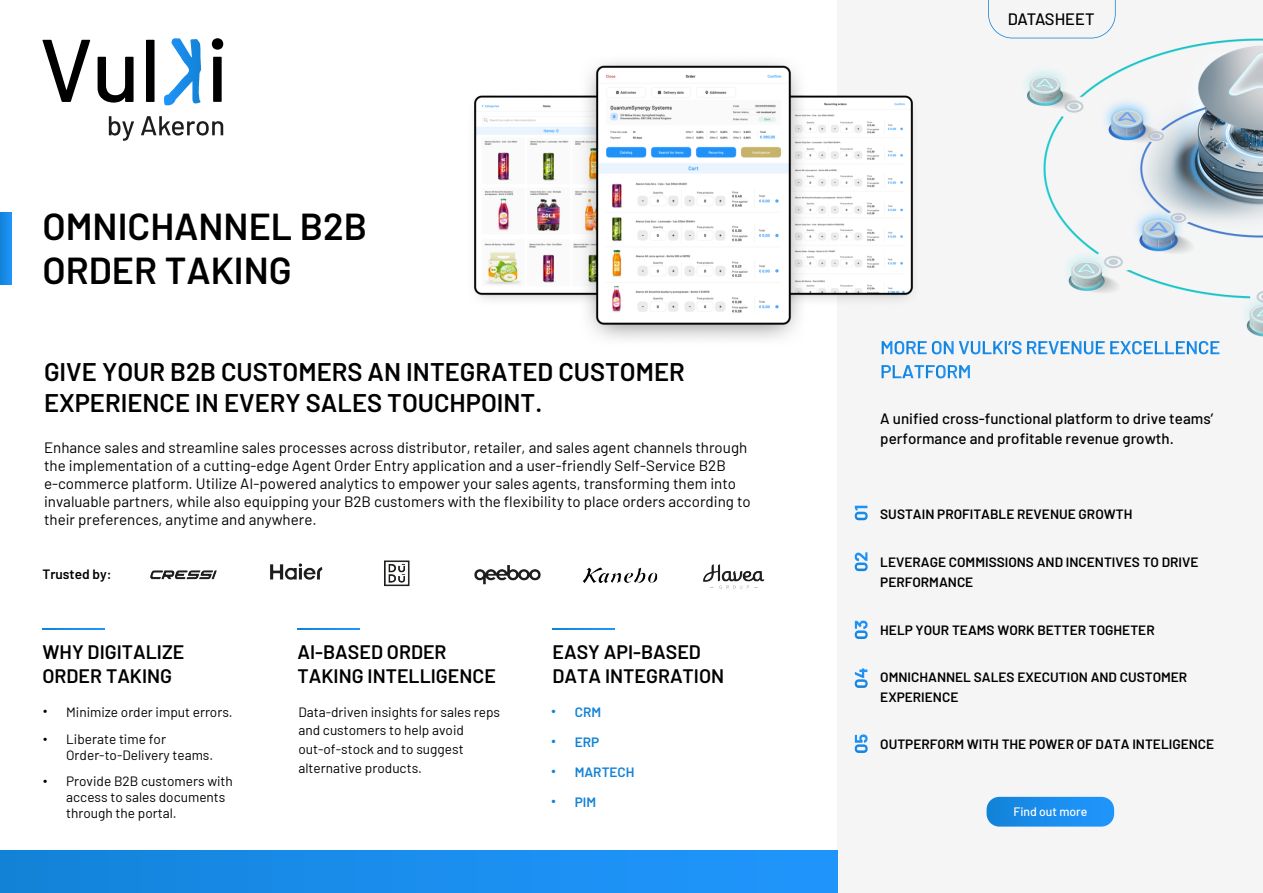
<style>
.page{position:relative;width:1263px;height:893px;background:#fff}
.page>*{position:absolute;margin:0;border:0;box-sizing:border-box;transform-origin:0 0}
.t1{font:600 37.5px/43.5px "Barlow";color:#000}
.t2{font:600 25.5px/31.5px "Barlow";color:#000}
.t3{font:600 19.5px/23.4px "Barlow";color:#000}
.t4{font:500 16.5px "Barlow";letter-spacing:-.015em;color:#000}
.t5{font:15px/18px "Barlow";color:#000}
.t6{font:500 15px/19.5px "Barlow";color:#000}
.t7{font:13.5px/18.8px "Barlow";color:#000}
.t8{font:600 13.5px/19.5px "Barlow";color:#000}
.t9{font:600 13.5px "Barlow";color:#1282d7}
.t10{font:500 12.15px "Barlow";color:#fff}
</style>
<div class="page">
<div style="left:838px;top:0;width:425px;height:893px;background:#f5f5f6"></div>
<svg style="left:0;top:213px;width:12px;height:72px"></svg>
<svg style="left:109px;top:116px;width:25px;height:25px"></svg>
<svg style="left:141px;top:116px;width:82px;height:20px"></svg>
<svg style="left:164px;top:38px;width:37px;height:67px"></svg>
<svg style="left:43px;top:40px;width:47px;height:62px"></svg>
<svg style="left:98px;top:57px;width:36px;height:46px"></svg>
<div style="left:146px;top:40px;width:9px;height:62px;background:#000"></div>
<svg style="left:212px;top:38px;width:11px;height:64px"></svg>
<img style="left:474px;top:62px;width:439px;height:286px">
<div style="left:0;top:850px;width:838px;height:43px;background:linear-gradient(to right,#1384d9,#2196fe)"></div>
<svg style="left:43px;top:628px;width:61px;height:1px"></svg>
<svg style="left:298px;top:628px;width:61px;height:1px"></svg>
<svg style="left:553px;top:628px;width:61px;height:1px"></svg>
<svg style="left:882px;top:341px;width:139px;height:13px"></svg>
<svg style="left:1027px;top:341px;width:192px;height:13px"></svg>
<svg style="left:881px;top:365px;width:89px;height:13px"></svg>
<svg style="left:855px;top:506px;width:13px;height:14px"></svg>
<svg style="left:855px;top:552px;width:13px;height:19px"></svg>
<svg style="left:855px;top:621px;width:13px;height:18px"></svg>
<svg style="left:855px;top:668px;width:13px;height:20px"></svg>
<svg style="left:855px;top:734px;width:13px;height:19px"></svg>
<svg style="left:986px;top:797px;width:128px;height:30px;background:#2592ec"></svg>
<img style="left:1009px;top:38px;width:254px;height:299px">
<svg style="left:988px;top:0;width:128px;height:38px"></svg>
<img style="left:703px;top:564px;width:62px;height:25px">
<img style="left:583px;top:567px;width:75px;height:16px">
<img style="left:270px;top:563px;width:53px;height:17px">
<img style="left:150px;top:570px;width:67px;height:10px">
<img style="left:384px;top:560px;width:26px;height:27px">
<img style="left:474px;top:565px;width:67px;height:20px">
<h1 class="t1" style="left:43px;top:202px;width:326px">OMNICHANNEL B2B<br>ORDER TAKING</h1>
<h2 class="t2" style="left:44px;top:354px;width:642px">GIVE YOUR B2B CUSTOMERS AN INTEGRATED CUSTOMER<br>EXPERIENCE IN EVERY SALES TOUCHPOINT.</h2>
<p class="t5" style="left:44px;top:437px;width:708px">Enhance sales and streamline sales processes across distributor, retailer, and sales agent channels through the implementation of a cutting-edge Agent Order Entry application and a user-friendly Self-Service B2B e-commerce platform. Utilize AI-powered analytics to empower your sales agents, transforming them into invaluable partners, while also equipping your B2B customers with the flexibility to place orders according to their preferences, anytime and anywhere.</p>
<p class="t8" style="left:43px;top:564px;width:71px">Trusted by:</p>
<h3 class="t3" style="left:43px;top:639px;width:143px">WHY DIGITALIZE<br>ORDER TAKING</h3>
<h3 class="t3" style="left:298px;top:639px;width:200px">AI-BASED ORDER<br>TAKING INTELLIGENCE</h3>
<h3 class="t3" style="left:553px;top:639px;width:173px">EASY API-BASED<br>DATA INTEGRATION</h3>
<p class="t7" style="left:298px;top:701px;width:203px">Data-driven insights for sales reps and customers to help avoid out-of-stock and to suggest alternative products.</p>
<p class="t7" style="left:43px;top:701px;width:191px">• Minimize order imput errors.</p>
<p class="t9" style="left:552px;top:702px;width:51px">• CRM</p>
<p class="t9" style="left:552px;top:732px;width:49px">• ERP</p>
<p class="t9" style="left:552px;top:762px;width:84px">• MARTECH</p>
<p class="t9" style="left:552px;top:792px;width:46px">• PIM</p>
<p class="t7" style="left:66px;top:730px;width:149px;line-height:16.2px">Liberate time for<br>Order-to-Delivery teams.</p>
<p class="t7" style="left:43px;top:727px;width:6px">•</p>
<p class="t7" style="left:66px;top:772px;width:168px;line-height:16.2px">Provide B2B customers with access to sales documents through the portal.</p>
<p class="t7" style="left:43px;top:769px;width:6px">•</p>
<p class="t4" style="left:1008px;top:7px;width:88px">DATASHEET</p>
<p class="t6" style="left:880px;top:408px;width:334px">A unified cross-functional platform to drive teams’ performance and profitable revenue growth.</p>
<p class="t8" style="left:880px;top:504px;width:254px">SUSTAIN PROFITABLE REVENUE GROWTH</p>
<p class="t8" style="left:880px;top:552px;width:320px">LEVERAGE COMMISSIONS AND INCENTIVES TO DRIVE<br>PERFORMANCE</p>
<p class="t8" style="left:880px;top:619px;width:276px">HELP YOUR TEAMS WORK BETTER TOGHETER</p>
<p class="t8" style="left:880px;top:666px;width:309px">OMNICHANNEL SALES EXECUTION AND CUSTOMER<br>EXPERIENCE</p>
<p class="t8" style="left:880px;top:734px;width:336px">OUTPERFORM WITH THE POWER OF DATA INTELIGENCE</p>
<p class="t10" style="left:1013px;top:803px;width:75px">Find out more</p>
</div>
